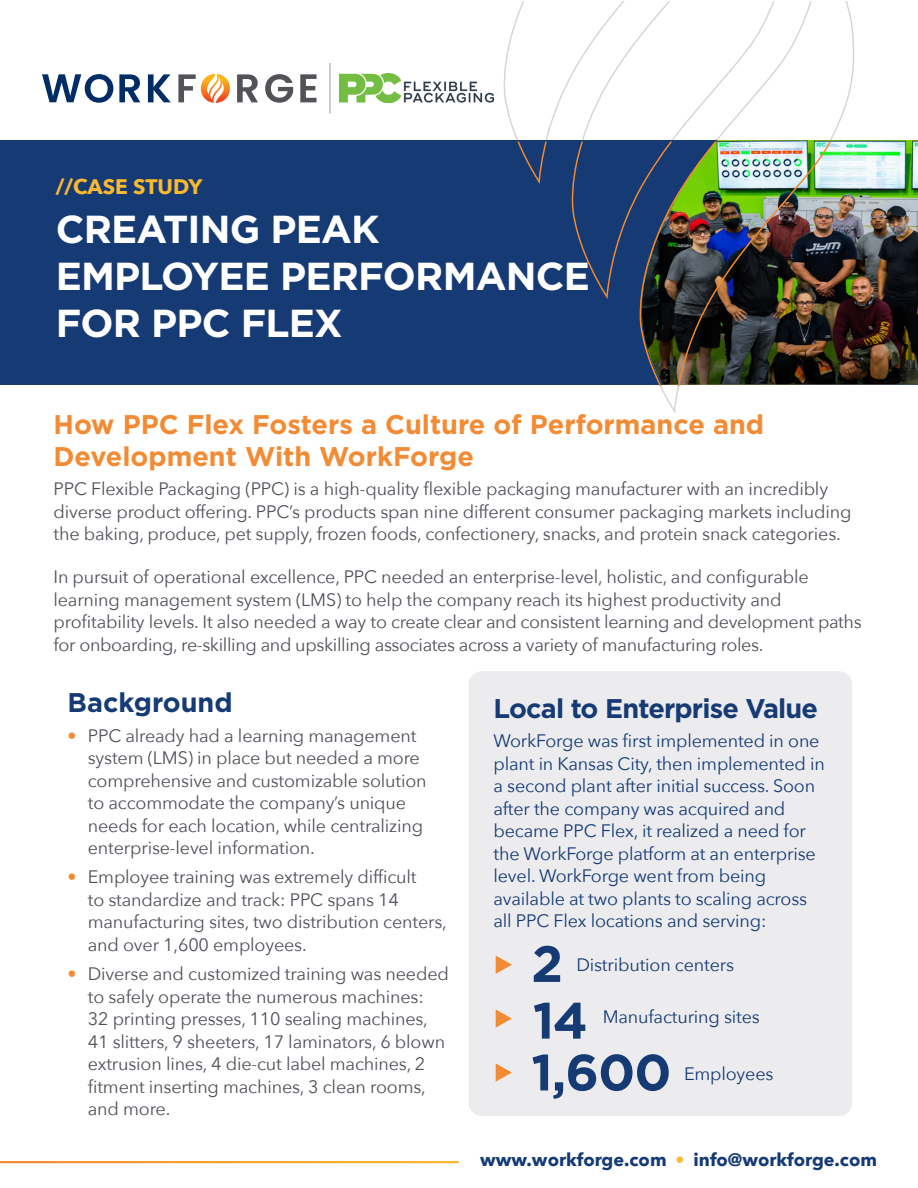
<style>
.page{position:relative;width:918px;height:1188px;background:#fff}
.page>*{position:absolute;margin:0;border:0;box-sizing:border-box;transform-origin:0 0}
.H3_orange{font:700 51px "Gotham";color:#153a74}
.H3_orange-2{font:700 39px/46.8px "Gotham";letter-spacing:-.02em;color:#fff}
.t1{font:700 27px/32.4px "Gotham";color:#f38b34}
.t2{font:700 27px "Gotham";letter-spacing:-.03em;color:#153a74}
.t3{font:700 27px "Gotham";color:#153a74}
.H3_orange-3{font:700 21px "Avenir Next";color:#fab930}
.body_copy{font:18px/22.5px "Avenir Next";letter-spacing:-.01em;color:#505159}
.body_copy-2{font:18px/22.5px "Avenir Next";letter-spacing:-.01em;color:#153a74}
.t4{font:700 18px "Avenir Next";color:#153a74}
.s1{color:#f38b34}
.s2{font-family:"Avenir";font-weight:300;color:#fab930}
</style>
<div class="page">
<svg style="left:42px;top:74px;width:71px;height:29px"></svg>
<svg style="left:119px;top:74px;width:21px;height:28px"></svg>
<svg style="left:148px;top:74px;width:23px;height:28px"></svg>
<svg style="left:237px;top:74px;width:21px;height:28px"></svg>
<svg style="left:265px;top:74px;width:28px;height:29px"></svg>
<svg style="left:300px;top:74px;width:17px;height:28px"></svg>
<svg style="left:178px;top:74px;width:52px;height:29px"></svg>
<div style="left:0;top:140px;width:918px;height:245px;background:#153a74"></div>
<img style="left:340px;top:73px;width:154px;height:30px">
<hr style="left:329px;top:63px;width:2px;height:50px;background:#bcbdc0">
<div style="left:469px;top:671px;width:383px;height:445px;background:#ececee;border-radius:14px"></div>
<svg style="left:496px;top:956px;width:16px;height:18px"></svg>
<svg style="left:496px;top:1009px;width:16px;height:19px"></svg>
<svg style="left:496px;top:1063px;width:16px;height:19px"></svg>
<svg style="left:504px;top:2px;width:350px;height:411px"></svg>
<img style="left:640px;top:140px;width:278px;height:245px">
<svg style="left:571px;top:142px;width:69px;height:157px"></svg>
<svg style="left:517px;top:142px;width:30px;height:42px"></svg>
<img style="left:640px;top:142px;width:191px;height:244px">
<p class="H3_orange-3" style="left:56px;top:169px;width:148px">//CASE STUDY</p>
<p class="H3_orange-2" style="left:56px;top:206px;width:536px">CREATING PEAK<br>EMPLOYEE PERFORMANCE</p>
<p class="H3_orange-2" style="left:56px;top:299px;width:289px">FOR PPC FLEX</p>
<h2 class="t1" style="left:54px;top:408px;width:712px">How PPC Flex Fosters a Culture of Performance and<br>Development With WorkForge</h2>
<p class="body_copy" style="left:54px;top:477px;width:799px">PPC Flexible Packaging (PPC) is a high-quality flexible packaging manufacturer with an incredibly diverse product offering. PPC’s products span nine different consumer packaging markets including the baking, produce, pet supply, frozen foods, confectionery, snacks, and protein snack categories.</p>
<p class="body_copy" style="left:54px;top:565px;width:810px">In pursuit of operational excellence, PPC needed an enterprise-level, holistic, and configurable learning management system (LMS) to help the company reach its highest productivity and profitability levels. It also needed a way to create clear and consistent learning and development paths for onboarding, re-skilling and upskilling associates across a variety of manufacturing roles.</p>
<h1 class="t3" style="left:68px;top:685px;width:167px">Background</h1>
<p class="body_copy" style="left:88px;top:723px;width:340px;text-indent:-20px"><span class="s1">•</span> PPC already had a learning management system (LMS) in place but needed a more comprehensive and customizable solution to accommodate the company’s unique needs for each location, while centralizing enterprise-level information.</p>
<p class="body_copy" style="left:88px;top:865px;width:361px;text-indent:-20px"><span class="s1">•</span> Employee training was extremely difficult<br>to standardize and track: PPC spans 14 manufacturing sites, two distribution centers, and over 1,600 employees.</p>
<p class="body_copy" style="left:88px;top:962px;width:363px;text-indent:-20px"><span class="s1">•</span> Diverse and customized training was needed to safely operate the numerous machines:<br>32 printing presses, 110 sealing machines, 41 slitters, 9 sheeters, 17 laminators, 6 blown extrusion lines, 4 die-cut label machines, 2 fitment inserting machines, 3 clean rooms, and more.</p>
<p class="t4" style="left:480px;top:1144px;width:398px">www.workforge.com <span class="s2">•</span> info@workforge.com</p>
<h2 class="t2" style="left:494px;top:691px;width:326px">Local to Enterprise Value</h2>
<p class="body_copy-2" style="left:494px;top:729px;width:333px">WorkForge was first implemented in one plant in Kansas City, then implemented in a second plant after initial success. Soon after the company was acquired and became PPC Flex, it realized a need for the WorkForge platform at an enterprise level. WorkForge went from being available at two plants to scaling across all PPC Flex locations and serving:</p>
<p class="H3_orange" style="left:531px;top:930px;width:33px">2</p>
<p class="body_copy-2" style="left:576px;top:953px;width:159px">Distribution centers</p>
<p class="H3_orange" style="left:533px;top:987px;width:57px">14</p>
<p class="body_copy-2" style="left:603px;top:1005px;width:159px">Manufacturing sites</p>
<p class="H3_orange" style="left:531px;top:1039px;width:142px">1,600</p>
<p class="body_copy-2" style="left:684px;top:1062px;width:91px">Employees</p>
</div>
